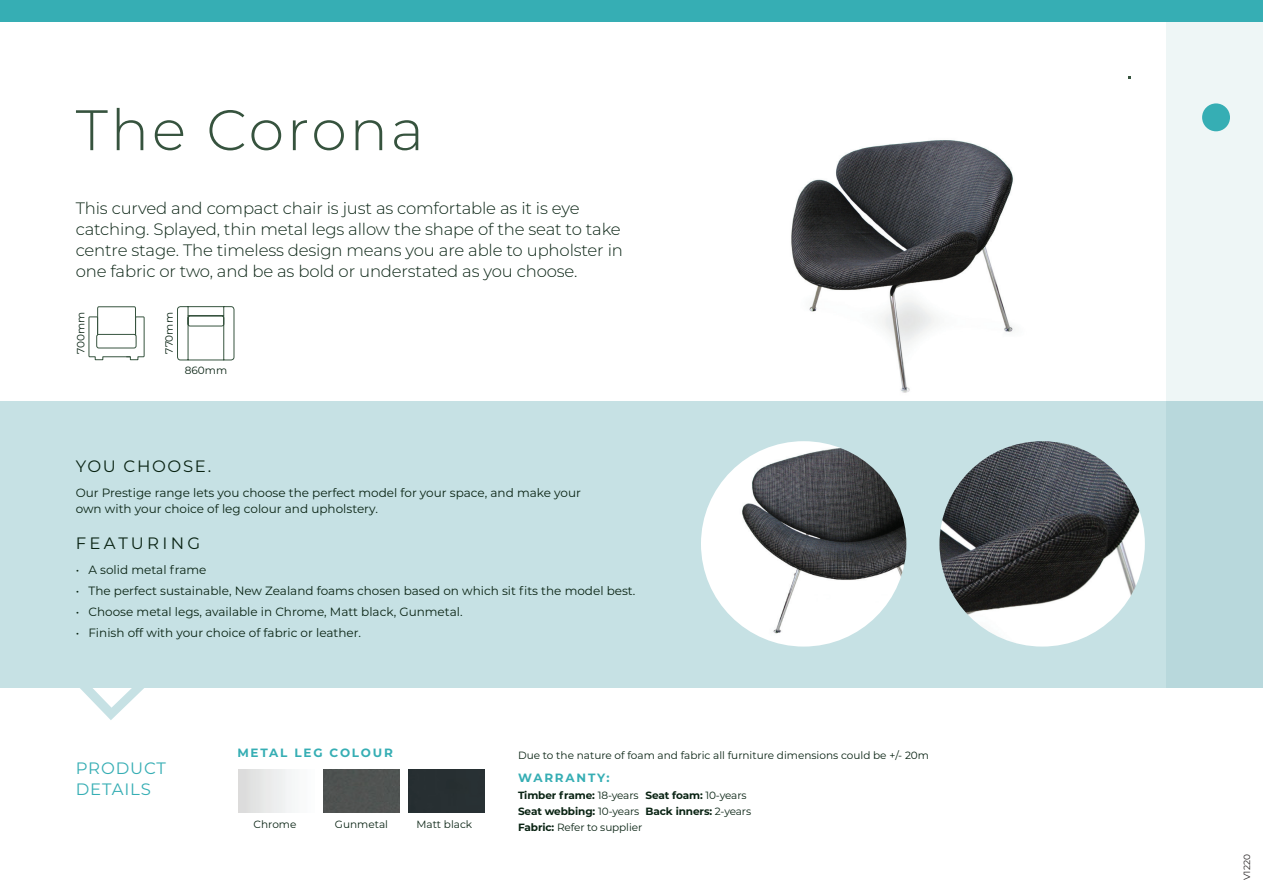
<style>
.page{position:relative;width:1263px;height:893px;background:#fff}
.page>*{position:absolute;margin:0;border:0;box-sizing:border-box;transform-origin:0 0}
.t1{font:300 57px "Montserrat";letter-spacing:.05em;color:#36533e}
.t2{font:300 16.5px/21px "Montserrat";letter-spacing:-.01em;color:#092313}
.t3{font:16.5px/21px "Montserrat";letter-spacing:.05em;color:#36aeb4}
.t4{font:16.5px "Montserrat";letter-spacing:.1em;color:#092313}
.t5{font:16.5px "Montserrat";letter-spacing:.2em;color:#092313}
.t6{font:12px/16.5px "Montserrat";color:#092313}
.t7{font:700 12px "Montserrat";letter-spacing:.15em;color:#36aeb4}
.t8{font:10.5px "Montserrat";color:#092313}
.t9{font:700 10.5px/16.2px "Montserrat";letter-spacing:-.01em;color:#092313}
.t10{font:9px "Montserrat";color:#231f20}
.s1{font-weight:400}
</style>
<div class="page">
<img style="left:791px;top:140px;width:224px;height:253px">
<svg style="left:77px;top:687px;width:71px;height:33px"></svg>
<div style="left:0;top:0;width:1263px;height:22px;background:#36aeb4"></div>
<div style="left:0;top:401px;width:1263px;height:286px;background:#c6e1e4"></div>
<img style="left:701px;top:441px;width:205px;height:206px;border-radius:103px">
<img style="left:939px;top:441px;width:206px;height:206px;border-radius:103px">
<svg style="left:1166px;top:22px;width:97px;height:665px;fill:#eef6f6"></svg>
<svg style="left:177px;top:306px;width:58px;height:55px"></svg>
<svg style="left:88px;top:306px;width:57px;height:54px"></svg>
<div style="left:97px;top:334px;width:39px;height:14px;background:#fff;border-radius:2px"></div>
<div style="left:96px;top:334px;width:40px;height:14px;border:1px solid #37543f;border-radius:2px"></div>
<div style="left:1202px;top:103px;width:28px;height:28px;background:#36aeb4;border-radius:50%"></div>
<div style="left:324px;top:770px;width:75px;height:42px;background:#4f5351"></div>
<div style="left:409px;top:769px;width:75px;height:43px;background:#272f32"></div>
<h1 class="t1" style="left:76px;top:91px;width:350px">The Corona</h1>
<p class="t2" style="left:76px;top:197px;width:549px">This curved and compact chair is just as comfortable as it is eye catching. Splayed, thin metal legs allow the shape of the seat to take centre stage. The timeless design means you are able to upholster in one fabric or two, and be as bold or understated as you choose.</p>
<p class="t8" style="left:74px;top:354px;width:44px;rotate:-90deg">700mm</p>
<p class="t8" style="left:162px;top:354px;width:43px;rotate:-90deg">770mm</p>
<p class="t8" style="left:185px;top:363px;width:44px">860mm</p>
<h2 class="t4" style="left:76px;top:455px;width:137px">YOU CHOOSE.</h2>
<p class="t6" style="left:76px;top:484px;width:507px">Our Prestige range lets you choose the perfect model for your space, and make your own with your choice of leg colour and upholstery.</p>
<h2 class="t5" style="left:76px;top:532px;width:126px">FEATURING</h2>
<p class="t6" style="left:76px;top:561px;width:132px">• A solid metal frame</p>
<p class="t6" style="left:76px;top:582px;width:561px">• The perfect sustainable, New Zealand foams chosen based on which sit fits the model best.</p>
<p class="t6" style="left:76px;top:603px;width:388px">• Choose metal legs, available in Chrome, Matt black, Gunmetal.</p>
<p class="t6" style="left:76px;top:624px;width:287px">• Finish off with your choice of fabric or leather.</p>
<h2 class="t3" style="left:76px;top:757px;width:92px">PRODUCT<br>DETAILS</h2>
<p class="t7" style="left:237px;top:744px;width:157px">METAL LEG COLOUR</p>
<p class="t8" style="left:254px;top:817px;width:44px">Chrome</p>
<p class="t8" style="left:335px;top:817px;width:55px">Gunmetal</p>
<p class="t8" style="left:417px;top:817px;width:57px">Matt black</p>
<p class="t8" style="left:518px;top:748px;width:412px">Due to the nature of foam and fabric all furniture dimensions could be +/- 20m</p>
<p class="t7" style="left:518px;top:769px;width:93px">WARRANTY:</p>
<p class="t9" style="left:518px;top:786px;width:235px">Timber frame: <span class="s1">18-years</span> Seat foam: <span class="s1">10-years<br></span>Seat webbing: <span class="s1">10-years</span> Back inners: <span class="s1">2-years<br></span>Fabric: <span class="s1">Refer to supplier</span></p>
<p class="t10" style="left:1241px;top:880px;width:27px;rotate:-90deg">V1220</p>
</div>
